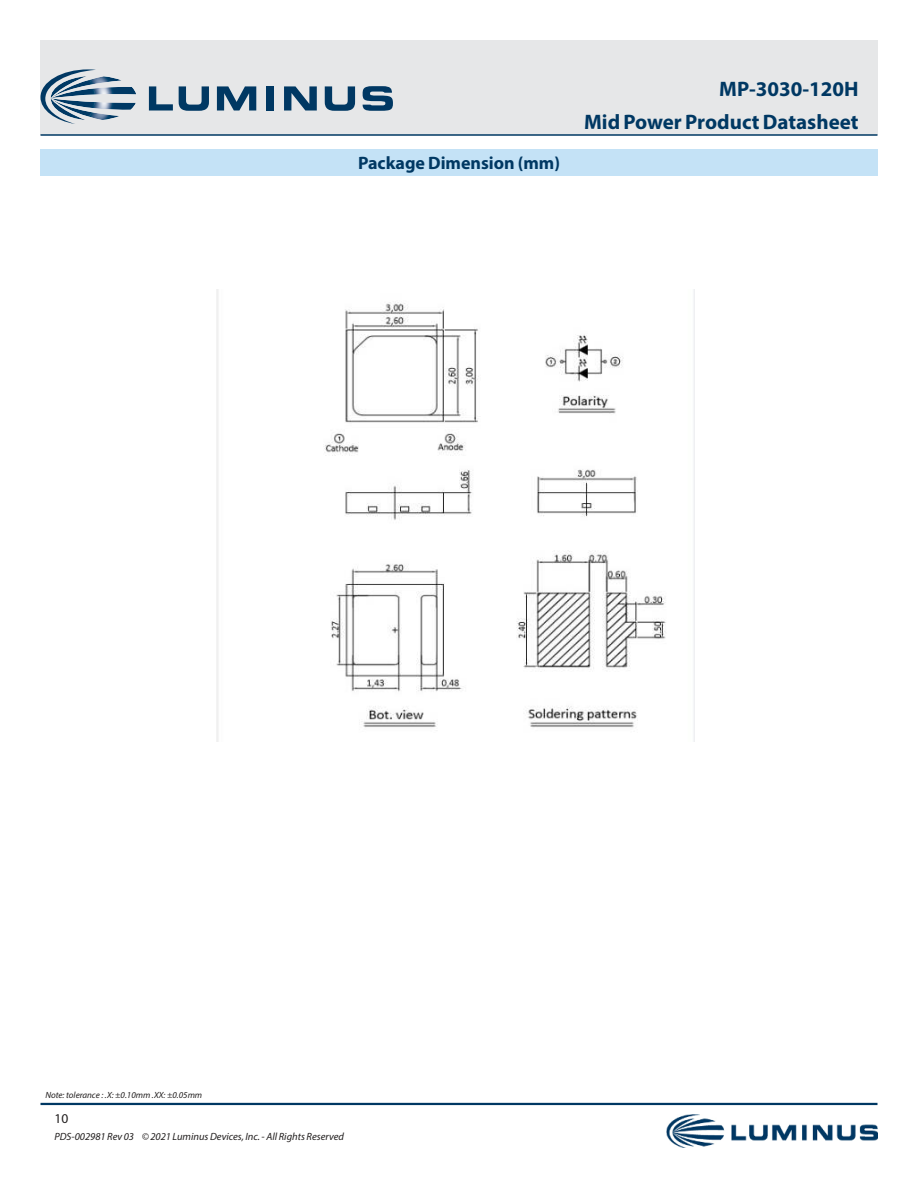
<style>
.page{position:relative;width:918px;height:1188px;background:#fff}
.page>*{position:absolute;margin:0;border:0;box-sizing:border-box;transform-origin:0 0}
.t1{font:700 21px/33px "Myriad Pro";color:#003863;text-align:right}
.t2{font:700 18px "Myriad Pro";color:#003863}
.t3{font:13.5px "Myriad Pro";color:#221f1f}
.t4{font:italic 10.5px "Myriad Pro";color:#221f1f}
.t5{font:italic 9px "Myriad Pro";color:#221f1f}
</style>
<div class="page">
<div style="left:41px;top:40px;width:837px;height:95px;background:#e6e7e8"></div>
<hr style="left:41px;top:1103px;width:837px;height:2px;background:#003863">
<hr style="left:41px;top:134px;width:837px;height:2px;background:#003863">
<div style="left:41px;top:149px;width:837px;height:27px;background:#c4e2f6"></div>
<img style="left:96px;top:102px;width:7px;height:18px">
<svg style="left:40px;top:69px;width:56px;height:55px"></svg>
<svg style="left:149px;top:86px;width:24px;height:25px"></svg>
<svg style="left:179px;top:86px;width:30px;height:25px"></svg>
<svg style="left:217px;top:86px;width:39px;height:25px"></svg>
<div style="left:266px;top:86px;width:8px;height:25px;background:#003863"></div>
<svg style="left:284px;top:86px;width:33px;height:25px"></svg>
<svg style="left:325px;top:86px;width:30px;height:25px"></svg>
<svg style="left:363px;top:86px;width:30px;height:25px"></svg>
<img style="left:666px;top:1115px;width:212px;height:33px">
<img style="left:217px;top:289px;width:449px;height:452px">
<h2 class="t2" style="left:358px;top:156px;width:203px">Package Dimension (mm)</h2>
<h1 class="t1" style="left:584px;top:74px;width:276px">MP-3030-120H<br>Mid Power Product Datasheet</h1>
<p class="t5" style="left:45px;top:1091px;width:158px">Note: tolerance : .X: ±0.10mm .XX: ±0.05mm</p>
<p class="t3" style="left:54px;top:1113px;width:15px">10</p>
<p class="t4" style="left:54px;top:1132px;width:291px">PDS-002981 Rev 03 © 2021 Luminus Devices, Inc. - All Rights Reserved</p>
</div>
